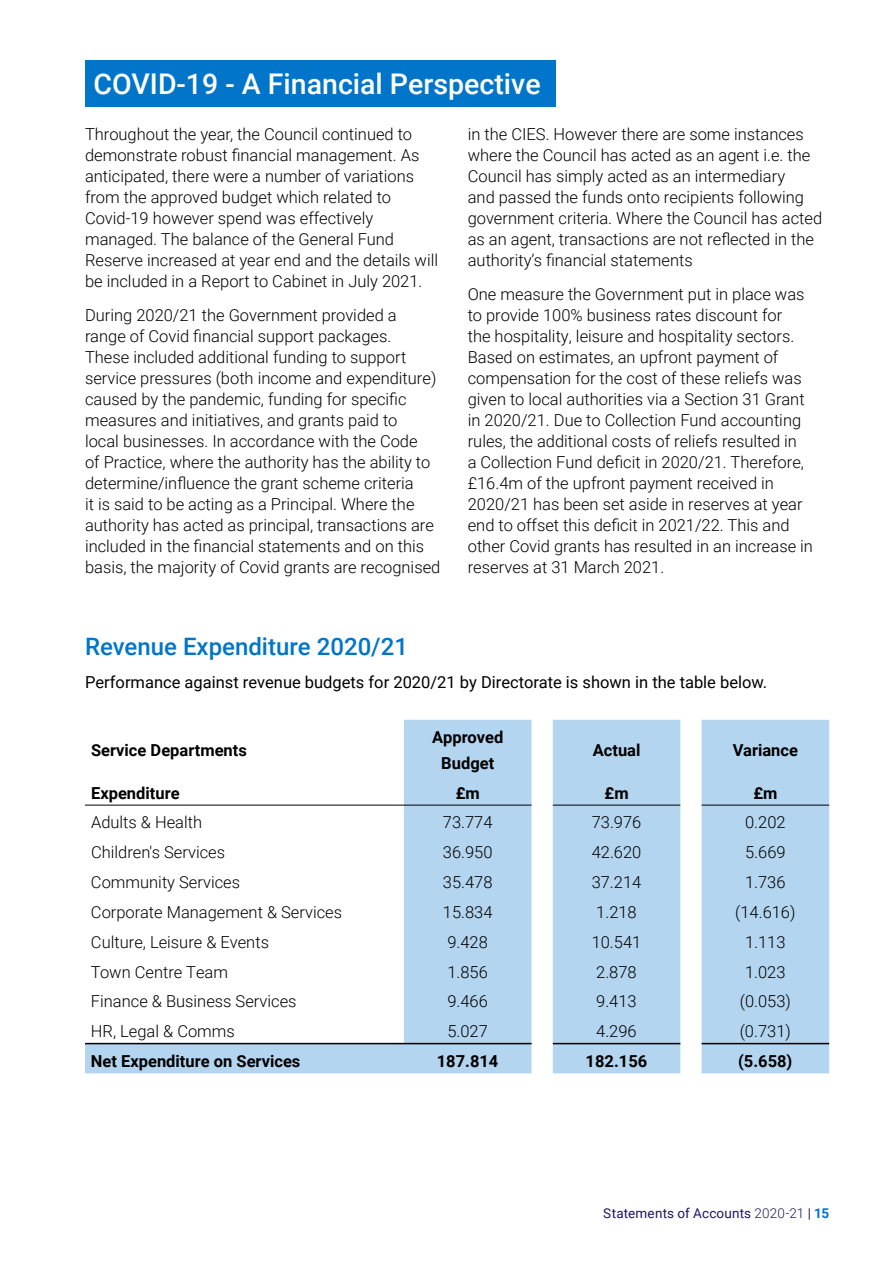
<style>
.page{position:relative;width:893px;height:1263px;background:#fff}
.page>*{position:absolute;margin:0;border:0;box-sizing:border-box;transform-origin:0 0}
.t1{font:500 28.5px "Roboto";color:#fff}
.t2{font:500 24px "Roboto";color:#0075c9}
.t3{font:300 16.5px/21px "Roboto";color:#000}
.t4{font:700 16.5px/26.2px "Roboto";color:#000;text-align:center}
.t5{font:16.5px "Roboto";color:#000}
.t6{font:13.5px "Roboto";letter-spacing:.015em;color:#21145f}
.s1{font-weight:300}
.s2{font-weight:700;color:#0075c9}
</style>
<div class="page">
<div style="left:85px;top:61px;width:471px;height:46px;background:#0075c9"></div>
<svg style="left:85px;top:720px;width:744px;height:353px;fill:#b3d5ef"></svg>
<hr style="left:85px;top:805px;width:319px;height:1px;background:#000">
<hr style="left:404px;top:805px;width:127px;height:1px;background:#000">
<hr style="left:553px;top:805px;width:127px;height:1px;background:#000">
<hr style="left:702px;top:805px;width:127px;height:1px;background:#000">
<hr style="left:85px;top:1043px;width:319px;height:1px;background:#000">
<hr style="left:404px;top:1043px;width:127px;height:1px;background:#000">
<hr style="left:553px;top:1043px;width:127px;height:1px;background:#000">
<hr style="left:702px;top:1043px;width:127px;height:1px;background:#000">
<h1 class="t1" style="left:94px;top:64px;width:449px">COVID-19 - A Financial Perspective</h1>
<p class="t3" style="left:85px;top:123px;width:355px">Throughout the year, the Council continued to demonstrate robust financial management. As anticipated, there were a number of variations from the approved budget which related to Covid-19 however spend was effectively managed. The balance of the General Fund Reserve increased at year end and the details will be included in a Report to Cabinet in July 2021.</p>
<p class="t3" style="left:85px;top:304px;width:357px">During 2020/21 the Government provided a range of Covid financial support packages.<br>These included additional funding to support service pressures (both income and expenditure) caused by the pandemic, funding for specific measures and initiatives, and grants paid to<br>local businesses. In accordance with the Code<br>of Practice, where the authority has the ability to determine/influence the grant scheme criteria<br>it is said to be acting as a Principal. Where the authority has acted as principal, transactions are included in the financial statements and on this basis, the majority of Covid grants are recognised</p>
<p class="t3" style="left:468px;top:123px;width:356px">in the CIES. However there are some instances where the Council has acted as an agent i.e. the Council has simply acted as an intermediary<br>and passed the funds onto recipients following government criteria. Where the Council has acted as an agent, transactions are not reflected in the authority’s financial statements</p>
<p class="t3" style="left:468px;top:283px;width:347px">One measure the Government put in place was to provide 100% business rates discount for<br>the hospitality, leisure and hospitality sectors.<br>Based on estimates, an upfront payment of compensation for the cost of these reliefs was given to local authorities via a Section 31 Grant in 2020/21. Due to Collection Fund accounting rules, the additional costs of reliefs resulted in<br>a Collection Fund deficit in 2020/21. Therefore, £16.4m of the upfront payment received in 2020/21 has been set aside in reserves at year end to offset this deficit in 2021/22. This and other Covid grants has resulted in an increase in reserves at 31 March 2021.</p>
<h2 class="t2" style="left:85px;top:629px;width:324px">Revenue Expenditure 2020/21</h2>
<p class="t5" style="left:85px;top:671px;width:684px">Performance against revenue budgets for 2020/21 by Directorate is shown in the table below.</p>
<p class="t4" style="left:91px;top:737px;width:157px">Service Departments</p>
<p class="t4" style="left:432px;top:723px;width:73px">Approved<br>Budget</p>
<p class="t4" style="left:593px;top:737px;width:49px">Actual</p>
<p class="t4" style="left:733px;top:737px;width:67px">Variance</p>
<p class="t4" style="left:91px;top:779px;width:90px">Expenditure</p>
<p class="t4" style="left:456px;top:779px;width:26px">£m</p>
<p class="t4" style="left:604px;top:779px;width:26px">£m</p>
<p class="t4" style="left:753px;top:779px;width:26px">£m</p>
<p class="t3" style="left:91px;top:811px;width:113px">Adults &amp; Health</p>
<p class="t3" style="left:443px;top:811px;width:51px">73.774</p>
<p class="t3" style="left:592px;top:811px;width:51px">73.976</p>
<p class="t3" style="left:745px;top:811px;width:42px">0.202</p>
<p class="t3" style="left:91px;top:841px;width:136px">Children's Services</p>
<p class="t3" style="left:443px;top:841px;width:51px">36.950</p>
<p class="t3" style="left:592px;top:841px;width:51px">42.620</p>
<p class="t3" style="left:745px;top:841px;width:42px">5.669</p>
<p class="t3" style="left:91px;top:871px;width:151px">Community Services</p>
<p class="t3" style="left:443px;top:871px;width:51px">35.478</p>
<p class="t3" style="left:592px;top:871px;width:51px">37.214</p>
<p class="t3" style="left:745px;top:871px;width:42px">1.736</p>
<p class="t3" style="left:91px;top:901px;width:253px">Corporate Management &amp; Services</p>
<p class="t3" style="left:443px;top:901px;width:51px">15.834</p>
<p class="t3" style="left:596px;top:901px;width:42px">1.218</p>
<p class="t3" style="left:735px;top:901px;width:62px">(14.616)</p>
<p class="t3" style="left:91px;top:931px;width:180px">Culture, Leisure &amp; Events</p>
<p class="t3" style="left:447px;top:931px;width:42px">9.428</p>
<p class="t3" style="left:592px;top:931px;width:51px">10.541</p>
<p class="t3" style="left:745px;top:931px;width:42px">1.113</p>
<p class="t3" style="left:91px;top:960px;width:139px">Town Centre Team</p>
<p class="t3" style="left:447px;top:960px;width:42px">1.856</p>
<p class="t3" style="left:596px;top:960px;width:42px">2.878</p>
<p class="t3" style="left:745px;top:960px;width:42px">1.023</p>
<p class="t3" style="left:91px;top:990px;width:207px">Finance &amp; Business Services</p>
<p class="t3" style="left:447px;top:990px;width:42px">9.466</p>
<p class="t3" style="left:596px;top:990px;width:42px">9.413</p>
<p class="t3" style="left:740px;top:990px;width:53px">(0.053)</p>
<p class="t3" style="left:91px;top:1020px;width:145px">HR, Legal &amp; Comms</p>
<p class="t3" style="left:447px;top:1020px;width:42px">5.027</p>
<p class="t3" style="left:596px;top:1020px;width:42px">4.296</p>
<p class="t3" style="left:740px;top:1020px;width:53px">(0.731)</p>
<p class="t4" style="left:91px;top:1047px;width:211px">Net Expenditure on Services</p>
<p class="t4" style="left:437px;top:1047px;width:63px">187.814</p>
<p class="t4" style="left:586px;top:1047px;width:63px">182.156</p>
<p class="t4" style="left:738px;top:1047px;width:56px">(5.658)</p>
<p class="t6" style="left:603px;top:1203px;width:227px">Statements of Accounts <span class="s1">2020-21</span> | <span class="s2">15</span></p>
</div>
